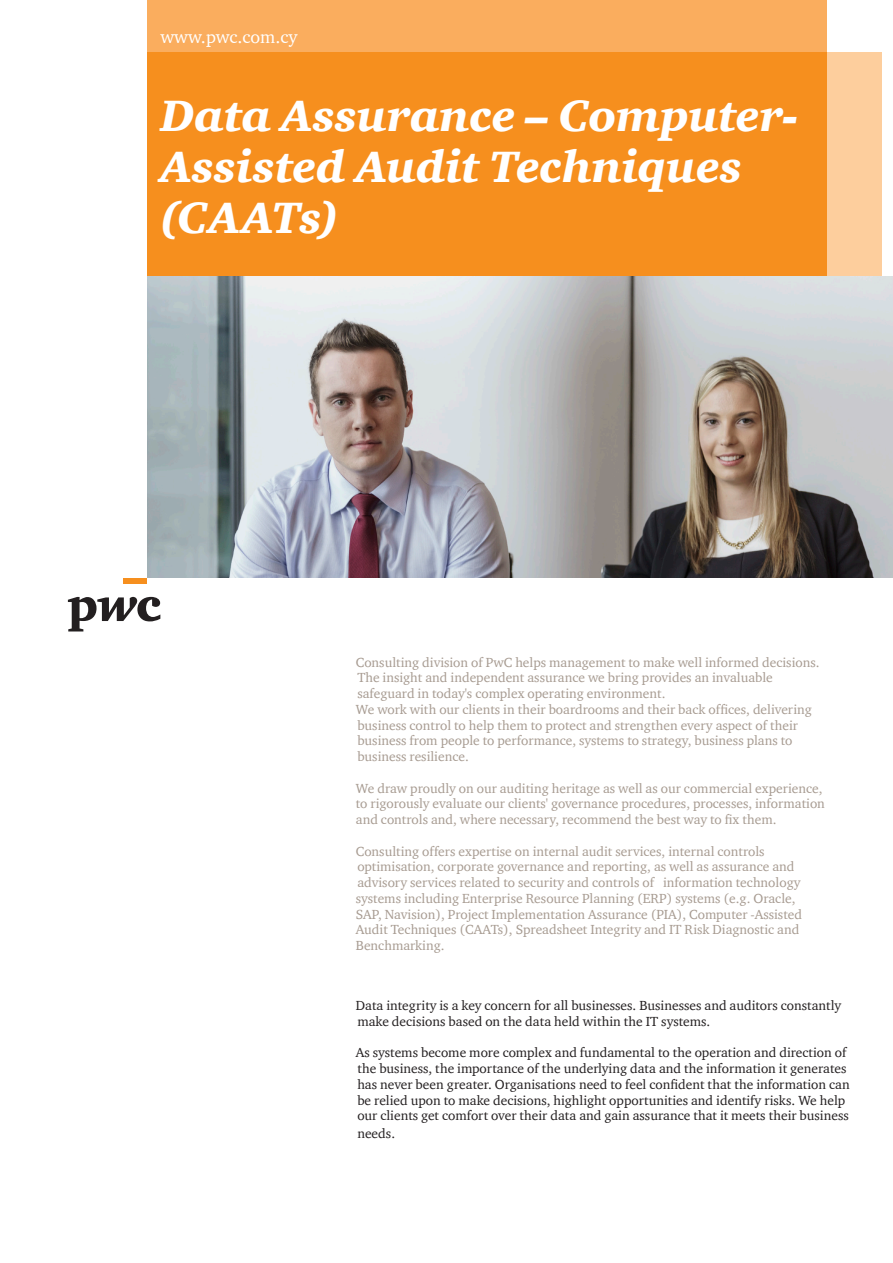
<style>
.page{position:relative;width:893px;height:1263px;background:#fff}
.page>*{position:absolute;margin:0;border:0;box-sizing:border-box;transform-origin:0 0}
.t1{font:italic 900 45px/51px "ITC Charter Com";letter-spacing:-.005em;color:#fff}
.Footer_page_number_c{font:18px "ITC Charter Com";color:#fff}
.Footer_page_number_c-2{font:13.5px/15.8px "ITC Charter Com";color:#a79b91}
.Footer_page_number_c-3{font:13.5px/15.8px "ITC Charter Com";color:#231f20}
</style>
<div class="page">
<div style="left:147px;top:0;width:679px;height:530px;background:#faad5e"></div>
<div style="left:147px;top:52px;width:735px;height:526px;background:#fdce9d"></div>
<div style="left:147px;top:52px;width:679px;height:526px;background:#f68f1e"></div>
<div style="left:124px;top:578px;width:23px;height:5px;background:#f68f1e"></div>
<svg style="left:68px;top:597px;width:92px;height:34px"></svg>
<img style="left:147px;top:276px;width:746px;height:302px">
<p class="Footer_page_number_c" style="left:160px;top:25px;width:138px">www.pwc.com.cy</p>
<p class="t1" style="left:160px;top:90px;width:639px">Data Assurance – Computer-<br>Assisted Audit Techniques (CAATs)</p>
<p class="Footer_page_number_c-2" style="left:356px;top:654px;width:465px">Consulting division of PwC helps management to make well informed decisions.<br>The insight and independent assurance we bring provides an invaluable safeguard in today's complex operating environment.</p>
<p class="Footer_page_number_c-2" style="left:356px;top:701px;width:457px">We work with our clients in their boardrooms and their back offices, delivering business control to help them to protect and strengthen every aspect of their business from people to performance, systems to strategy, business plans to business resilience.</p>
<p class="Footer_page_number_c-2" style="left:356px;top:780px;width:468px">We draw proudly on our auditing heritage as well as our commercial experience,</p>
<p class="Footer_page_number_c-2" style="left:356px;top:796px;width:471px">to rigorously evaluate our clients' governance procedures, processes, information</p>
<p class="Footer_page_number_c-2" style="left:356px;top:811px;width:422px">and controls and, where necessary, recommend the best way to fix them.</p>
<p class="Footer_page_number_c-2" style="left:356px;top:843px;width:446px">Consulting offers expertise on internal audit services, internal controls optimisation, corporate governance and reporting, as well as assurance and advisory services related to security and controls of information technology</p>
<p class="Footer_page_number_c-2" style="left:356px;top:890px;width:441px">systems including Enterprise Resource Planning (ERP) systems (e.g. Oracle,</p>
<p class="Footer_page_number_c-2" style="left:356px;top:906px;width:448px">SAP, Navision), Project Implementation Assurance (PIA), Computer -Assisted</p>
<p class="Footer_page_number_c-2" style="left:356px;top:922px;width:445px">Audit Techniques (CAATs), Spreadsheet Integrity and IT Risk Diagnostic and</p>
<p class="Footer_page_number_c-2" style="left:356px;top:937px;width:90px">Benchmarking.</p>
<p class="Footer_page_number_c-3" style="left:356px;top:997px;width:487px">Data integrity is a key concern for all businesses. Businesses and auditors constantly make decisions based on the data held within the IT systems.</p>
<p class="Footer_page_number_c-3" style="left:356px;top:1045px;width:495px">As systems become more complex and fundamental to the operation and direction of the business, the importance of the underlying data and the information it generates has never been greater. Organisations need to feel confident that the information can be relied upon to make decisions, highlight opportunities and identify risks. We help our clients get comfort over their data and gain assurance that it meets their business</p>
<p class="Footer_page_number_c-3" style="left:357px;top:1125px;width:39px">needs.</p>
</div>
